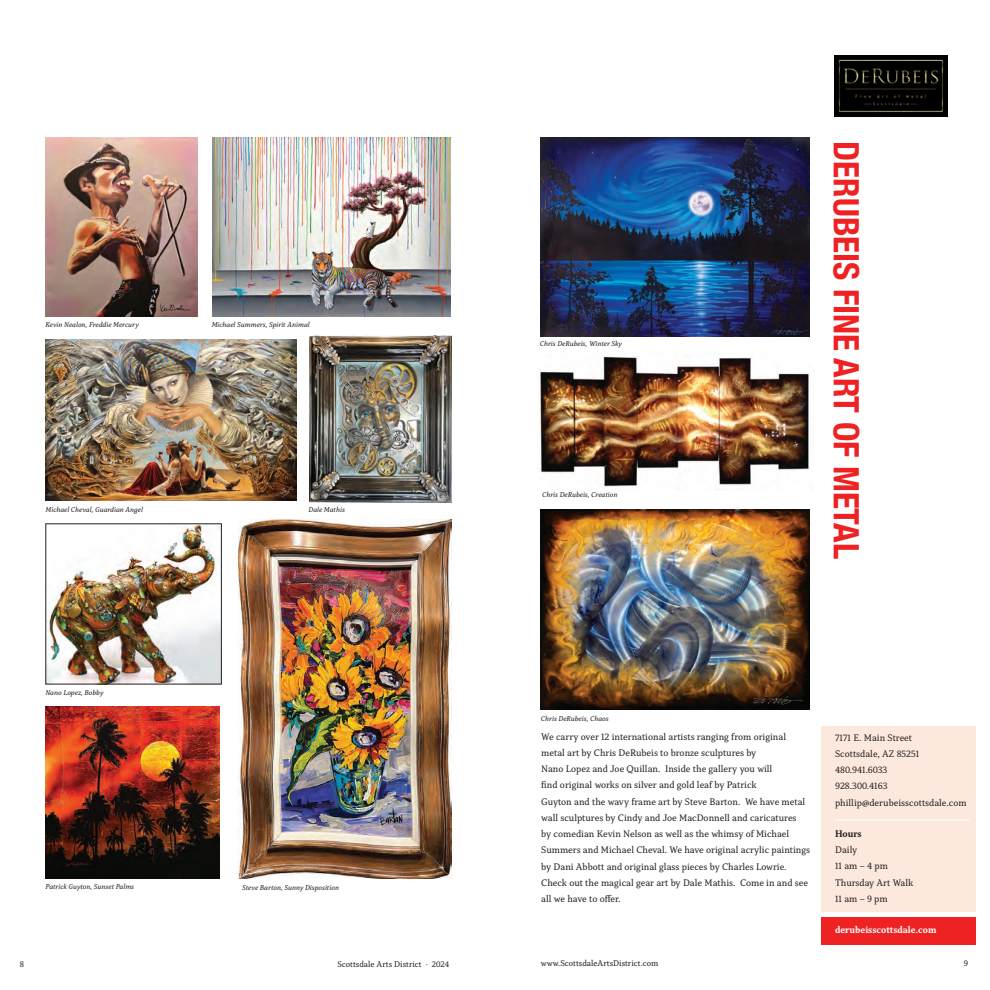
<style>
.page{position:relative;width:990px;height:990px;background:#fff}
.page>*{position:absolute;margin:0;border:0;box-sizing:border-box;transform-origin:0 0}
.MSG__Gallery_Name-L{font:700 condensed 35px "Helvetica Neue";color:#ee2123}
.MSG__Gallery_Bio{font:10px/16.2px "Capitolina";color:#231f20}
.MSG__Side_Bar_Item-R{font:10px/16.2px "Capitolina";color:#231f20}
.MSG__Side_Bar-Web{font:700 10px "Capitolina";color:#fff}
.MSG__Side_Bar_Sub-R{font:700 10px "Capitolina";letter-spacing:-.005em;color:#231f20}
.t1{font:8.75px "Capitolina";color:#231f20}
.MSG__Artwork_Info-Left_Pg{font:italic 7.5px "Capitolina";color:#231f20}
</style>
<div class="page">
<img style="left:239px;top:520px;width:213px;height:359px">
<div style="left:822px;top:917px;width:154px;height:27px;background:#ee2123"></div>
<div style="left:822px;top:726px;width:154px;height:186px;background:#fde8dd"></div>
<img style="left:48px;top:526px;width:172px;height:156px">
<img style="left:309px;top:336px;width:142px;height:167px">
<img style="left:212px;top:137px;width:239px;height:179px">
<img style="left:541px;top:138px;width:269px;height:198px">
<hr style="left:835px;top:819px;width:134px;height:2px;background:#fff">
<img style="left:835px;top:55px;width:112px;height:62px">
<img style="left:539px;top:356px;width:271px;height:135px">
<img style="left:541px;top:510px;width:269px;height:200px">
<img style="left:46px;top:340px;width:251px;height:161px">
<img style="left:45px;top:707px;width:174px;height:172px">
<img style="left:46px;top:138px;width:152px;height:178px">
<p class="MSG__Artwork_Info-Left_Pg" style="left:46px;top:321px;width:95px">Kevin Nealon, Freddie Mercury</p>
<p class="MSG__Artwork_Info-Left_Pg" style="left:212px;top:320px;width:100px">Michael Summers, Spirit Animal</p>
<p class="MSG__Artwork_Info-Left_Pg" style="left:46px;top:505px;width:99px">Michael Cheval, Guardian Angel</p>
<p class="MSG__Artwork_Info-Left_Pg" style="left:308px;top:505px;width:38px">Dale Mathis</p>
<p class="MSG__Artwork_Info-Left_Pg" style="left:540px;top:340px;width:84px">Chris DeRubeis, Winter Sky</p>
<p class="MSG__Artwork_Info-Left_Pg" style="left:542px;top:490px;width:77px">Chris DeRubeis, Creation</p>
<p class="MSG__Gallery_Name-L" style="left:875px;top:141px;width:419px;rotate:90deg">DERUBEIS FINE ART OF METAL</p>
<p class="MSG__Artwork_Info-Left_Pg" style="left:46px;top:688px;width:59px">Nano Lopez, Bobby</p>
<p class="MSG__Artwork_Info-Left_Pg" style="left:541px;top:714px;width:69px">Chris DeRubeis, Chaos</p>
<p class="MSG__Artwork_Info-Left_Pg" style="left:46px;top:882px;width:90px">Patrick Guyton, Sunset Palms</p>
<p class="MSG__Artwork_Info-Left_Pg" style="left:242px;top:883px;width:98px">Steve Barton, Sunny Disposition</p>
<p class="MSG__Gallery_Bio" style="left:541px;top:728px;width:270px">We carry over 12 international artists ranging from original metal art by Chris DeRubeis to bronze sculptures by<br>Nano Lopez and Joe Quillan. Inside the gallery you will<br>find original works on silver and gold leaf by Patrick<br>Guyton and the wavy frame art by Steve Barton. We have metal wall sculptures by Cindy and Joe MacDonnell and caricatures<br>by comedian Kevin Nelson as well as the whimsy of Michael Summers and Michael Cheval. We have original acrylic paintings by Dani Abbott and original glass pieces by Charles Lowrie.<br>Check out the magical gear art by Dale Mathis. Come in and see all we have to offer.</p>
<p class="MSG__Side_Bar_Item-R" style="left:835px;top:729px;width:79px">7171 E. Main Street</p>
<p class="MSG__Side_Bar_Item-R" style="left:835px;top:746px;width:86px">Scottsdale, AZ 85251</p>
<p class="MSG__Side_Bar_Item-R" style="left:835px;top:762px;width:54px">480.941.6033</p>
<p class="MSG__Side_Bar_Item-R" style="left:835px;top:778px;width:54px">928.300.4163</p>
<p class="MSG__Side_Bar_Item-R" style="left:835px;top:794px;width:133px">phillip@derubeisscottsdale.com</p>
<p class="MSG__Side_Bar_Sub-R" style="left:835px;top:828px;width:28px">Hours</p>
<p class="MSG__Side_Bar_Item-R" style="left:835px;top:842px;width:54px">Daily<br>11 am – 4 pm</p>
<p class="MSG__Side_Bar_Item-R" style="left:835px;top:874px;width:80px">Thursday Art Walk<br>11 am – 9 pm</p>
<p class="MSG__Side_Bar-Web" style="left:835px;top:924px;width:103px">derubeisscottsdale.com</p>
<p class="t1" style="left:20px;top:959px;width:6px">8</p>
<p class="t1" style="left:337px;top:959px;width:113px">Scottsdale Arts District · 2024</p>
<p class="t1" style="left:541px;top:958px;width:119px">www.ScottsdaleArtsDistrict.com</p>
<p class="t1" style="left:964px;top:958px;width:6px">9</p>
</div>
